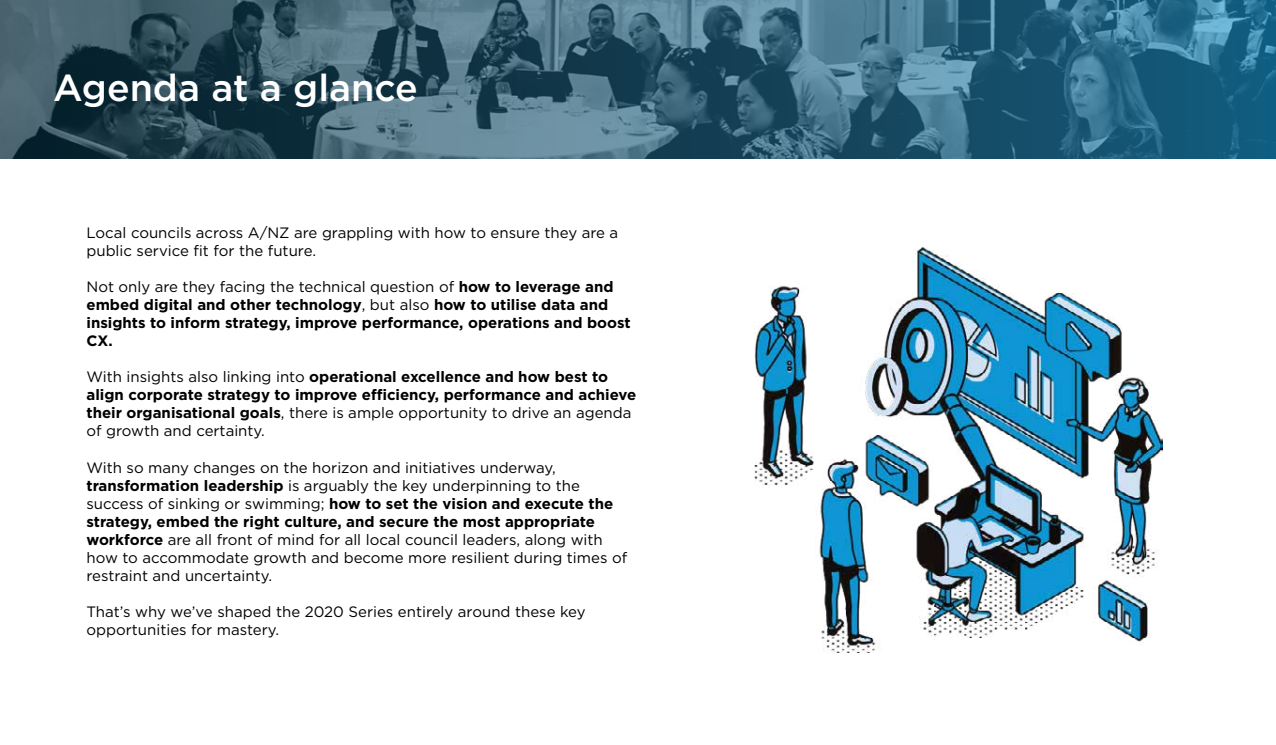
<style>
.page{position:relative;width:1276px;height:745px;background:#fff}
.page>*{position:absolute;margin:0;border:0;box-sizing:border-box;transform-origin:0 0}
.t1{font:500 37.5px "Gotham";color:#fff}
.t2{font:15px/18px "Gotham";color:#000}
.t3{font:700 15px/18px "Gotham";color:#000}
.s1{font-weight:400}
.s2{font-weight:700}
</style>
<div class="page">
<svg style="left:0;top:0;width:1276px;height:158px;background:#356075"></svg>
<img style="left:754px;top:247px;width:408px;height:404px">
<h1 class="t1" style="left:53px;top:63px;width:366px">Agenda at a glance</h1>
<p class="t2" style="left:86px;top:223px;width:533px">Local councils across A/NZ are grappling with how to ensure they are a public service fit for the future.</p>
<p class="t3" style="left:86px;top:278px;width:546px"><span class="s1">Not only are they facing the technical question of</span> how to leverage and embed digital and other technology<span class="s1">, but also</span> how to utilise data and insights to inform strategy, improve performance, operations and boost CX.</p>
<p class="t3" style="left:86px;top:368px;width:551px"><span class="s1">With insights also linking into</span> operational excellence and how best to align corporate strategy to improve efficiency, performance and achieve their organisational goals<span class="s1">, there is ample opportunity to drive an agenda of growth and certainty.</span></p>
<p class="t2" style="left:86px;top:457px;width:542px">With so many changes on the horizon and initiatives underway, <span class="s2">transformation leadership</span> is arguably the key underpinning to the success of sinking or swimming; <span class="s2">how to set the vision and execute the strategy, embed the right culture, and secure the most appropriate workforce</span> are all front of mind for all local council leaders, along with how to accommodate growth and become more resilient during times of restraint and uncertainty.</p>
<p class="t2" style="left:86px;top:601px;width:500px">That’s why we’ve shaped the 2020 Series entirely around these key opportunities for mastery.</p>
</div>
